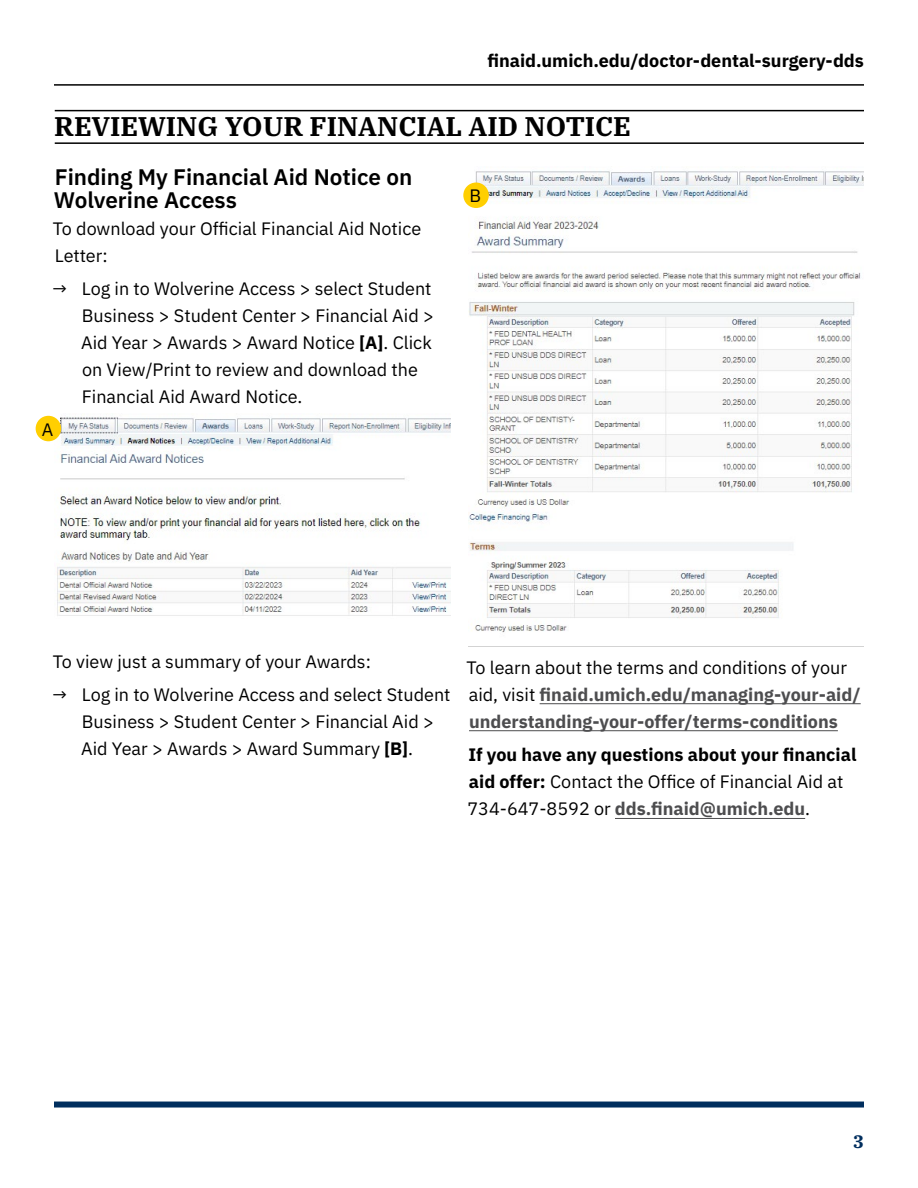
<style>
.page{position:relative;width:918px;height:1188px;background:#fff}
.page>*{position:absolute;margin:0;border:0;box-sizing:border-box;transform-origin:0 0}
.Heading{font:700 27px "IBM Plex Serif";color:#000}
.Subheading{font:600 22.5px/22.5px "IBM Plex Sans";color:#000}
.Bullet{font:18px/27px "IBM Plex Sans";color:#000}
.Body{font:700 18px/27px "IBM Plex Sans";color:#000}
.Body-2{font:700 18px/27px "IBM Plex Sans";color:#4d4d4f}
.Body-3{font:18px/27px "IBM Plex Sans";color:#000}
.t1{font:700 18px "IBM Plex Serif";color:#002e5e}
.s1{font-weight:700}
.s2{font-weight:400;color:#000}
.s3{font-weight:400}
.s4{color:#4d4d4f}
</style>
<div class="page">
<hr style="left:54px;top:84px;width:810px;height:2px;background:#000">
<div style="left:54px;top:1102px;width:810px;height:6px;background:#002e5e"></div>
<hr style="left:55px;top:110px;width:809px;height:1px;background:#000">
<hr style="left:55px;top:142px;width:809px;height:2px;background:#000">
<img style="left:55px;top:417px;width:395px;height:199px">
<hr style="left:540px;top:703px;width:321px;height:1px;background:#4d4d4f">
<hr style="left:469px;top:730px;width:369px;height:1px;background:#4d4d4f">
<hr style="left:615px;top:818px;width:190px;height:1px;background:#4d4d4f">
<img style="left:468px;top:171px;width:396px;height:476px">
<div style="left:463px;top:183px;width:26px;height:25px;background:#ffcf01;border-radius:50%"></div>
<div style="left:36px;top:416px;width:25px;height:25px;background:#ffcf01;border-radius:50%"></div>
<p class="Body" style="left:487px;top:46px;width:378px">finaid.umich.edu/doctor-dental-surgery-dds</p>
<h2 class="Heading" style="left:54px;top:105px;width:578px">REVIEWING YOUR FINANCIAL AID NOTICE</h2>
<h3 class="Subheading" style="left:54px;top:164px;width:360px">Finding My Financial Aid Notice on<br>Wolverine Access</h3>
<p class="Body-3" style="left:53px;top:213px;width:370px">To download your Official Financial Aid Notice<br>Letter:</p>
<p class="Bullet" style="left:81px;top:274px;width:354px;text-indent:-29px">→ Log in to Wolverine Access &gt; select Student Business &gt; Student Center &gt; Financial Aid &gt; Aid Year &gt; Awards &gt; Award Notice <span class="s1">[A]</span>. Click on View/Print to review and download the Financial Aid Award Notice.</p>
<p class="Body-3" style="left:469px;top:181px;width:13px">B</p>
<p class="Body-3" style="left:42px;top:414px;width:13px">A</p>
<p class="Body-3" style="left:53px;top:646px;width:320px">To view just a summary of your Awards:</p>
<p class="Bullet" style="left:81px;top:680px;width:371px;text-indent:-29px">→ Log in to Wolverine Access and select Student<br>Business &gt; Student Center &gt; Financial Aid &gt;<br>Aid Year &gt; Awards &gt; Award Summary <span class="s1">[B]</span>.</p>
<p class="Body-2" style="left:466px;top:652px;width:396px"><span class="s2">To learn about the terms and conditions of your aid, visit</span> finaid.umich.edu/managing-your-aid/ understanding-your-offer/terms-conditions</p>
<p class="Body" style="left:467px;top:740px;width:391px">If you have any questions about your financial aid offer: <span class="s3">Contact the Office of Financial Aid at<br>734-647-8592 or</span> <span class="s4">dds.finaid@umich.edu</span><span class="s3">.</span></p>
<p class="t1" style="left:853px;top:1127px;width:12px">3</p>
</div>
